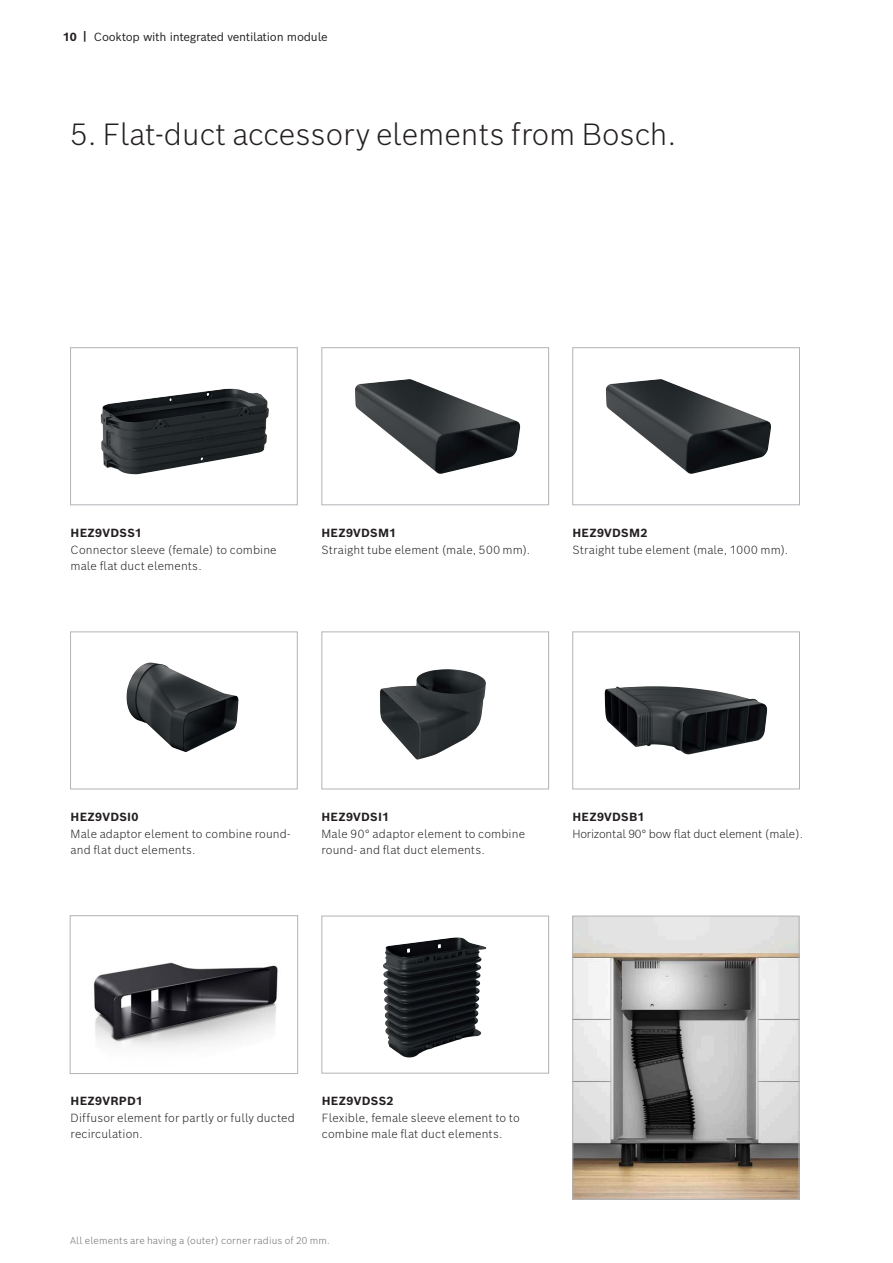
<style>
.page{position:relative;width:893px;height:1263px;background:#fff}
.page>*{position:absolute;margin:0;border:0;box-sizing:border-box;transform-origin:0 0}
._30_Head_BOSCH_ANZ{font:300 30px "Bosch Sans";color:#231f20}
.t1{font:300 11.55px/16.5px "Bosch Sans";letter-spacing:.01em;color:#231f20}
.Pagina_7_7_3_84_Bosc{font:700 11.55px "Bosch Sans";letter-spacing:.025em;color:#231f20}
.t2{font:300 11.55px "Bosch Sans";letter-spacing:-.01em;color:#231f20}
.t3{font:11.55px "Bosch Sans";letter-spacing:-.02em;color:#231f20}
.t4{font:300 9.75px "Bosch Sans";letter-spacing:.02em;color:#6c6d70}
</style>
<div class="page">
<img style="left:101px;top:389px;width:168px;height:85px">
<div style="left:70px;top:347px;width:228px;height:158px;border:1px solid #b2b3b7"></div>
<img style="left:126px;top:663px;width:113px;height:89px">
<div style="left:70px;top:631px;width:228px;height:158px;border:1px solid #b2b3b7"></div>
<img style="left:383px;top:938px;width:99px;height:119px">
<div style="left:321px;top:916px;width:228px;height:157px;border:1px solid #b2b3b7"></div>
<img style="left:355px;top:379px;width:165px;height:95px">
<div style="left:321px;top:347px;width:228px;height:158px;border:1px solid #b2b3b7"></div>
<img style="left:380px;top:669px;width:106px;height:91px">
<div style="left:321px;top:631px;width:228px;height:158px;border:1px solid #b2b3b7"></div>
<img style="left:574px;top:918px;width:223px;height:280px">
<div style="left:572px;top:916px;width:227px;height:284px;border:1px solid #b2b3b7"></div>
<img style="left:606px;top:379px;width:165px;height:95px">
<div style="left:572px;top:347px;width:228px;height:158px;border:1px solid #b2b3b7"></div>
<img style="left:605px;top:686px;width:162px;height:68px">
<div style="left:572px;top:631px;width:228px;height:158px;border:1px solid #b2b3b7"></div>
<img style="left:93px;top:962px;width:185px;height:86px">
<div style="left:70px;top:915px;width:228px;height:159px;border:1px solid #b2b3b7"></div>
<p class="Pagina_7_7_3_84_Bosc" style="left:63px;top:29px;width:16px">10</p>
<p class="Pagina_7_7_3_84_Bosc" style="left:83px;top:28px;width:5px">|</p>
<p class="t3" style="left:94px;top:29px;width:235px">Cooktop with integrated ventilation module</p>
<p class="_30_Head_BOSCH_ANZ" style="left:71px;top:114px;width:607px">5. Flat-duct accessory elements from Bosch.</p>
<p class="Pagina_7_7_3_84_Bosc" style="left:71px;top:525px;width:73px">HEZ9VDSS1</p>
<p class="t1" style="left:71px;top:541px;width:208px">Connector sleeve (female) to combine male flat duct elements.</p>
<p class="Pagina_7_7_3_84_Bosc" style="left:321px;top:525px;width:76px">HEZ9VDSM1</p>
<p class="t1" style="left:321px;top:541px;width:210px">Straight tube element (male, 500 mm).</p>
<p class="Pagina_7_7_3_84_Bosc" style="left:572px;top:525px;width:77px">HEZ9VDSM2</p>
<p class="t1" style="left:572px;top:541px;width:217px">Straight tube element (male, 1000 mm).</p>
<p class="Pagina_7_7_3_84_Bosc" style="left:71px;top:809px;width:70px">HEZ9VDSI0</p>
<p class="t1" style="left:71px;top:825px;width:221px">Male adaptor element to combine round&shy;and flat duct elements.</p>
<p class="Pagina_7_7_3_84_Bosc" style="left:321px;top:809px;width:69px">HEZ9VDSI1</p>
<p class="t1" style="left:321px;top:825px;width:205px">Male 90° adaptor element to combine round- and flat duct elements.</p>
<p class="Pagina_7_7_3_84_Bosc" style="left:572px;top:809px;width:74px">HEZ9VDSB1</p>
<p class="t2" style="left:572px;top:826px;width:232px">Horizontal 90° bow flat duct element (male).</p>
<p class="Pagina_7_7_3_84_Bosc" style="left:71px;top:1093px;width:74px">HEZ9VRPD1</p>
<p class="t1" style="left:71px;top:1109px;width:226px">Diffusor element for partly or fully ducted recirculation.</p>
<p class="Pagina_7_7_3_84_Bosc" style="left:322px;top:1093px;width:73px">HEZ9VDSS2</p>
<p class="t1" style="left:322px;top:1109px;width:199px">Flexible, female sleeve element to to combine male flat duct elements.</p>
<p class="t4" style="left:70px;top:1233px;width:261px">All elements are having a (outer) corner radius of 20 mm.</p>
</div>
